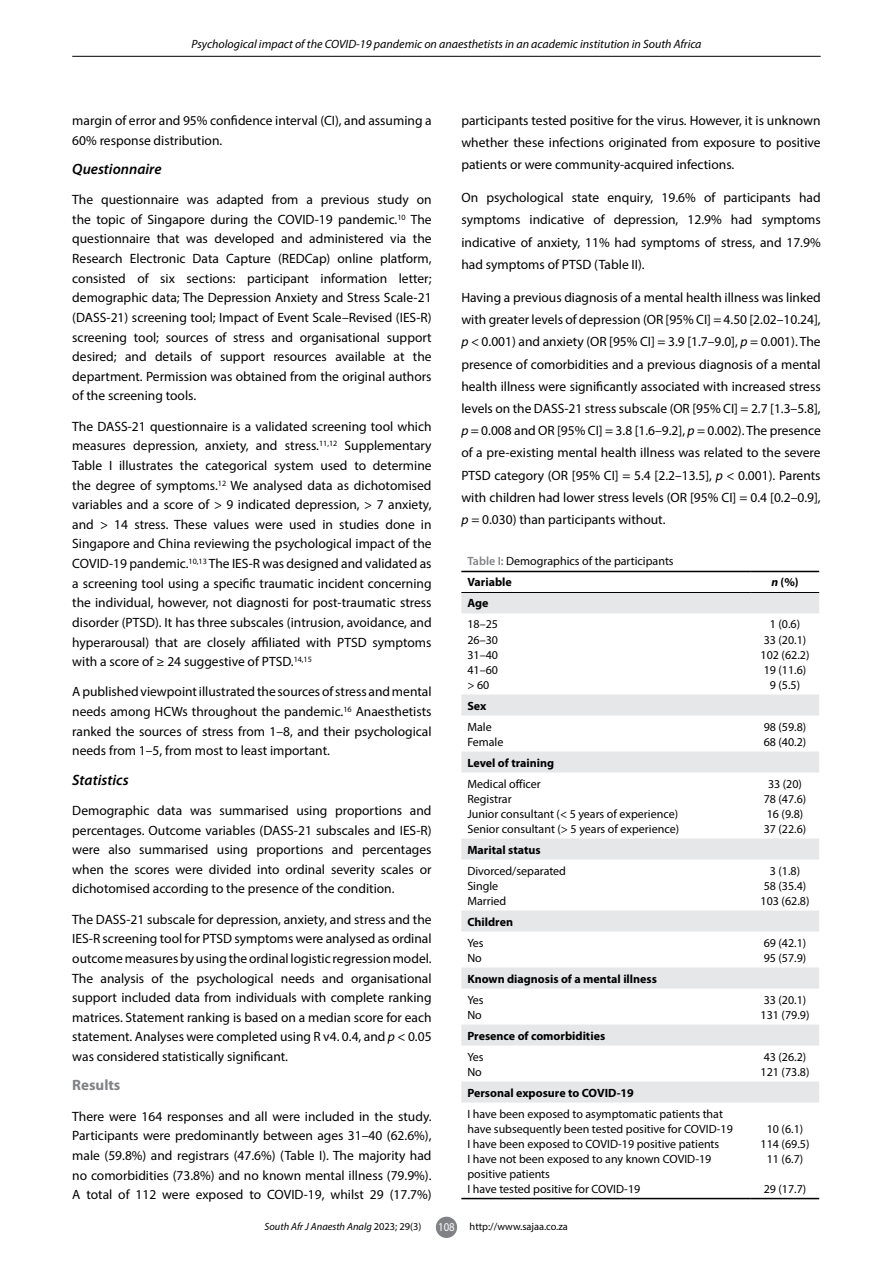
<style>
.page{position:relative;width:893px;height:1263px;background:#fff}
.page>*{position:absolute;margin:0;border:0;box-sizing:border-box;transform-origin:0 0}
.t1{font:italic 600 15px "Myriad Pro";color:#000}
.t2{font:700 15px "Myriad Pro";color:#808285}
.t3{font:13.5px/19.6px "Myriad Pro";color:#000;text-align:justify}
.t4{font:12px/15px "Myriad Pro";color:#000}
.t5{font:700 12px "Myriad Pro";color:#000}
.t6{font:italic 12px "Myriad Pro";color:#000}
.t7{font:italic 10.5px "Myriad Pro";color:#000}
.t8{font:10.5px "Myriad Pro";color:#000}
.s1{font-style:italic}
.s2{font-weight:600;color:#808285}
.s3{font-weight:700}
.s4{font-style:normal}
.s5{font-size:12px;color:#fff}
</style>
<div class="page">
<div style="left:436px;top:1217px;width:21px;height:21px;background:#808285;border-radius:50%"></div>
<hr style="left:72px;top:56px;width:749px;height:1px;background:#000">
<svg style="left:461px;top:593px;width:358px;height:509px"></svg>
<hr style="left:461px;top:571px;width:290px;height:1px;background:#000">
<hr style="left:751px;top:571px;width:68px;height:1px;background:#000">
<hr style="left:461px;top:1198px;width:290px;height:1px;background:#000">
<hr style="left:751px;top:1198px;width:68px;height:1px;background:#000">
<hr style="left:461px;top:592px;width:290px;height:1px;background:#000">
<hr style="left:751px;top:592px;width:68px;height:1px;background:#000">
<p class="t6" style="left:191px;top:37px;width:512px">Psychological impact of the COVID-19 pandemic on anaesthetists in an academic institution in South Africa</p>
<p class="t3" style="left:72px;top:110px;width:361px">margin of error and 95% confidence interval (CI), and assuming a<br>60% response distribution.</p>
<p class="t1" style="left:72px;top:159px;width:91px">Questionnaire</p>
<p class="t3" style="left:72px;top:190px;width:361px">The questionnaire was adapted from a previous study on the topic of Singapore during the COVID-19 pandemic.<sup>10</sup> The questionnaire that was developed and administered via the Research Electronic Data Capture (REDCap) online platform, consisted of six sections: participant information letter; demographic data; The Depression Anxiety and Stress Scale-21 (DASS-21) screening tool; Impact of Event Scale–Revised (IES-R) screening tool; sources of stress and organisational support desired; and details of support resources available at the department. Permission was obtained from the original authors of the screening tools.</p>
<p class="t3" style="left:72px;top:416px;width:361px">The DASS-21 questionnaire is a validated screening tool which measures depression, anxiety, and stress.<sup>11,12</sup> Supplementary Table I illustrates the categorical system used to determine the degree of symptoms.<sup>12</sup> We analysed data as dichotomised variables and a score of &gt; 9 indicated depression, &gt; 7 anxiety, and &gt; 14 stress. These values were used in studies done in Singapore and China reviewing the psychological impact of the COVID-19 pandemic.<sup>10,13</sup> The IES-R was designed and validated as a screening tool using a specific traumatic incident concerning the individual, however, not diagnosti for post-traumatic stress disorder (PTSD). It has three subscales (intrusion, avoidance, and hyperarousal) that are closely affiliated with PTSD symptoms with a score of ≥ 24 suggestive of PTSD.<sup>14,15</sup></p>
<p class="t3" style="left:72px;top:682px;width:361px">A published viewpoint illustrated the sources of stress and mental needs among HCWs throughout the pandemic.<sup>16</sup> Anaesthetists ranked the sources of stress from 1–8, and their psychological needs from 1–5, from most to least important.</p>
<p class="t1" style="left:72px;top:770px;width:58px">Statistics</p>
<p class="t3" style="left:72px;top:800px;width:361px">Demographic data was summarised using proportions and percentages. Outcome variables (DASS-21 subscales and IES-R) were also summarised using proportions and percentages when the scores were divided into ordinal severity scales or dichotomised according to the presence of the condition.</p>
<p class="t3" style="left:72px;top:909px;width:361px">The DASS-21 subscale for depression, anxiety, and stress and the IES-R screening tool for PTSD symptoms were analysed as ordinal outcome measures by using the ordinal logistic regression model.<br>The analysis of the psychological needs and organisational support included data from individuals with complete ranking matrices. Statement ranking is based on a median score for each statement. Analyses were completed using R v4. 0.4, and <span class="s1">p</span> &lt; 0.05 was considered statistically significant.</p>
<p class="t2" style="left:72px;top:1075px;width:50px">Results</p>
<p class="t3" style="left:72px;top:1106px;width:361px">There were 164 responses and all were included in the study.<br>Participants were predominantly between ages 31–40 (62.6%), male (59.8%) and registrars (47.6%) (Table I). The majority had no comorbidities (73.8%) and no known mental illness (79.9%).<br>A total of 112 were exposed to COVID-19, whilst 29 (17.7%)</p>
<p class="t3" style="left:461px;top:109px;width:361px;line-height:22.2px">participants tested positive for the virus. However, it is unknown whether these infections originated from exposure to positive patients or were community-acquired infections.</p>
<p class="t3" style="left:461px;top:186px;width:361px;line-height:22.2px">On psychological state enquiry, 19.6% of participants had symptoms indicative of depression, 12.9% had symptoms indicative of anxiety, 11% had symptoms of stress, and 17.9% had symptoms of PTSD (Table II).</p>
<p class="t3" style="left:461px;top:286px;width:361px;line-height:22.2px">Having a previous diagnosis of a mental health illness was linked with greater levels of depression (OR [95% CI] = 4.50 [2.02–10.24], <span class="s1">p</span> &lt; 0.001) and anxiety (OR [95% CI] = 3.9 [1.7–9.0], <span class="s1">p</span> = 0.001). The presence of comorbidities and a previous diagnosis of a mental health illness were significantly associated with increased stress levels on the DASS-21 stress subscale (OR [95% CI] = 2.7 [1.3–5.8], <span class="s1">p</span> = 0.008 and OR [95% CI] = 3.8 [1.6–9.2], <span class="s1">p</span> = 0.002). The presence of a pre-existing mental health illness was related to the severe PTSD category (OR [95% CI] = 5.4 [2.2–13.5], <span class="s1">p</span> &lt; 0.001). Parents with children had lower stress levels (OR [95% CI] = 0.4 [0.2–0.9], <span class="s1">p</span> = 0.030) than participants without.</p>
<p class="t4" style="left:467px;top:551px;width:208px;line-height:21px"><span class="s2">Table I:</span> Demographics of the participants<br><span class="s3">Variable</span></p>
<p class="t5" style="left:771px;top:575px;width:29px"><span class="s1">n</span> (%)</p>
<p class="t5" style="left:467px;top:596px;width:23px">Age</p>
<p class="t4" style="left:467px;top:617px;width:32px;text-align:justify">18–25<br>26–30<br>31–40<br>41–60 &gt; 60</p>
<p class="t4" style="left:761px;top:617px;width:50px;text-align:center">1 (0.6)<br>33 (20.1)<br>102 (62.2)<br>19 (11.6)<br>9 (5.5)</p>
<p class="t5" style="left:467px;top:698px;width:20px">Sex</p>
<p class="t4" style="left:467px;top:719px;width:38px">Male<br>Female</p>
<p class="t4" style="left:764px;top:719px;width:44px">98 (59.8)<br>68 (40.2)</p>
<p class="t5" style="left:467px;top:755px;width:88px">Level of training</p>
<p class="t4" style="left:467px;top:776px;width:213px">Medical officer<br>Registrar<br>Junior consultant (&lt; 5 years of experience)<br>Senior consultant (&gt; 5 years of experience)</p>
<p class="t4" style="left:764px;top:776px;width:44px;text-align:center">33 (20)<br>78 (47.6)<br>16 (9.8)<br>37 (22.6)</p>
<p class="t5" style="left:467px;top:842px;width:75px">Marital status</p>
<p class="t4" style="left:467px;top:863px;width:100px">Divorced/separated<br>Single<br>Married</p>
<p class="t4" style="left:761px;top:863px;width:50px;text-align:center">3 (1.8)<br>58 (35.4)<br>103 (62.8)</p>
<p class="t5" style="left:467px;top:914px;width:47px">Children</p>
<p class="t4" style="left:467px;top:935px;width:18px">Yes<br>No</p>
<p class="t4" style="left:764px;top:935px;width:44px">69 (42.1)<br>95 (57.9)</p>
<p class="t5" style="left:467px;top:971px;width:191px">Known diagnosis of a mental illness</p>
<p class="t4" style="left:467px;top:992px;width:18px">Yes<br>No</p>
<p class="t4" style="left:761px;top:992px;width:50px">33 (20.1)<br>131 (79.9)</p>
<p class="t5" style="left:467px;top:1028px;width:139px">Presence of comorbidities</p>
<p class="t4" style="left:467px;top:1049px;width:18px">Yes<br>No</p>
<p class="t4" style="left:761px;top:1049px;width:50px">43 (26.2)<br>121 (73.8)</p>
<p class="t5" style="left:467px;top:1085px;width:168px">Personal exposure to COVID-19</p>
<p class="t4" style="left:467px;top:1106px;width:267px">I have been exposed to asymptomatic patients that have subsequently been tested positive for COVID-19<br>I have been exposed to COVID-19 positive patients<br>I have not been exposed to any known COVID-19 positive patients<br>I have tested positive for COVID-19</p>
<p class="t4" style="left:761px;top:1121px;width:50px;text-align:center">10 (6.1)<br>114 (69.5)<br>11 (6.7)</p>
<p class="t4" style="left:764px;top:1181px;width:44px">29 (17.7)</p>
<p class="t7" style="left:265px;top:1220px;width:158px">South Afr J Anaesth Analg <span class="s4">2023; 29(3)</span></p>
<p class="t8" style="left:438px;top:1220px;width:131px"><span class="s5">108</span> http://www.sajaa.co.za</p>
</div>
